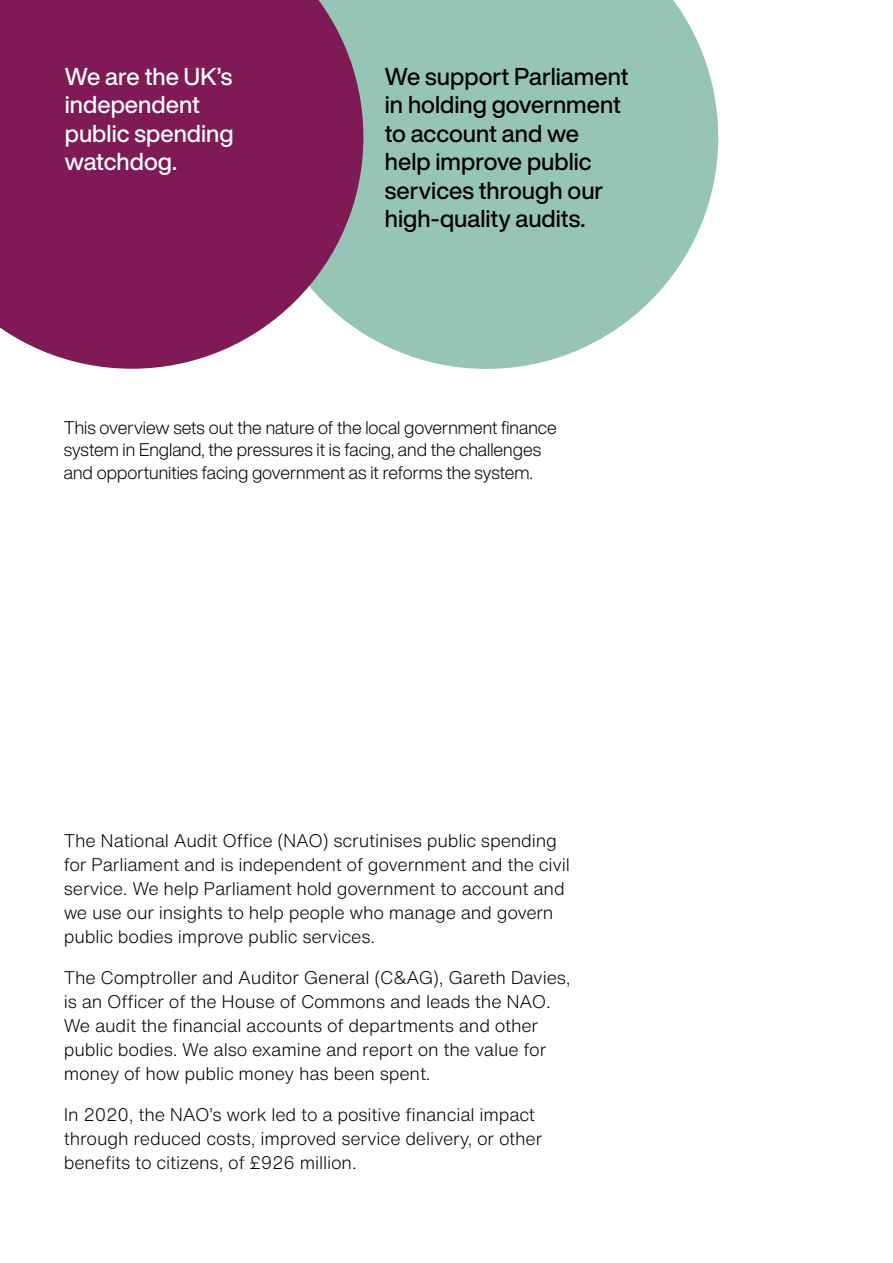
<style>
.page{position:relative;width:893px;height:1263px;background:#fff}
.page>*{position:absolute;margin:0;border:0;box-sizing:border-box;transform-origin:0 0}
.t1{font:500 24px/28.5px "Helvetica Now Display";color:#000}
.t2{font:500 24px/28.5px "Helvetica Now Display";color:#fff}
.t3{font:300 18px/24px "Helvetica Now Text";letter-spacing:-.01em;color:#000}
.t4{font:300 18px/22.5px "Helvetica Now Display";color:#000}
</style>
<div class="page">
<svg style="left:363px;top:0;width:355px;height:369px;background:#a1cbc0"></svg>
<svg style="left:0;top:0;width:363px;height:369px;background:#882c64"></svg>
<h1 class="t2" style="left:65px;top:62px;width:170px">We are the UK’s independent public spending watchdog.</h1>
<h1 class="t1" style="left:385px;top:62px;width:245px">We support Parliament in holding government to account and we help improve public services through our high-quality audits.</h1>
<p class="t4" style="left:64px;top:416px;width:495px">This overview sets out the nature of the local government finance system in England, the pressures it is facing, and the challenges and opportunities facing government as it reforms the system.</p>
<p class="t3" style="left:64px;top:828px;width:508px">The National Audit Office (NAO) scrutinises public spending for Parliament and is independent of government and the civil service. We help Parliament hold government to account and we use our insights to help people who manage and govern public bodies improve public services.</p>
<p class="t3" style="left:64px;top:965px;width:508px">The Comptroller and Auditor General (C&amp;AG), Gareth Davies, is an Officer of the House of Commons and leads the NAO.<br>We audit the financial accounts of departments and other public bodies. We also examine and report on the value for money of how public money has been spent.</p>
<p class="t3" style="left:64px;top:1102px;width:480px">In 2020, the NAO’s work led to a positive financial impact through reduced costs, improved service delivery, or other benefits to citizens, of £926 million.</p>
</div>
